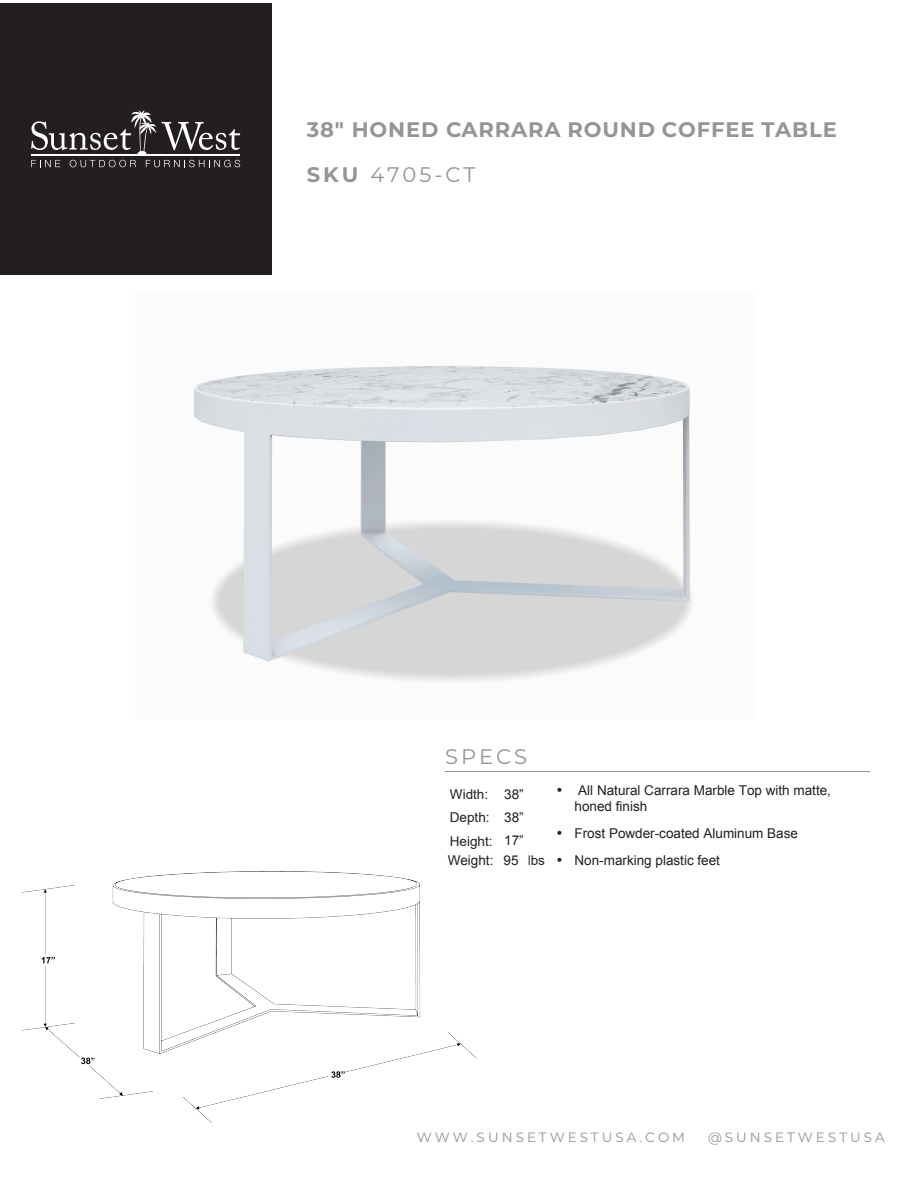
<style>
.page{position:relative;width:918px;height:1188px;background:#fff}
.page>*{position:absolute;margin:0;border:0;box-sizing:border-box;transform-origin:0 0}
.t1{font:700 21px/44.5px "Montserrat";letter-spacing:.04em;color:#939598}
.t2{font:21px "Montserrat";letter-spacing:.145em;color:#939598}
.t3{font:13.5px/16.2px "Arial";color:#221e1f}
.t4{font:13.5px "Montserrat";letter-spacing:.225em;color:#939598}
.t5{font:13.5px/23.4px "Arial";color:#231f20;text-align:justify}
.s1{font-weight:400}
.s2{font-style:inherit}
.s3{color:#231f20}
</style>
<div class="page">
<img style="left:194px;top:365px;width:498px;height:317px">
<hr style="left:445px;top:771px;width:425px;height:1px;background:#939598">
<div style="left:0;top:3px;width:272px;height:272px;background:#231f20"></div>
<svg style="left:31px;top:160px;width:29px;height:7px"></svg>
<svg style="left:70px;top:160px;width:66px;height:7px"></svg>
<svg style="left:146px;top:160px;width:94px;height:7px"></svg>
<hr style="left:31px;top:154px;width:209px;height:2px;background:#fff">
<svg style="left:31px;top:110px;width:209px;height:44px"></svg>
<img style="left:23px;top:872px;width:453px;height:251px">
<h1 class="t1" style="left:307px;top:106px;width:532px">38" HONED CARRARA ROUND COFFEE TABLE<br>SKU <span class="s1">4705-CT</span></h1>
<h1 class="t2" style="left:445px;top:742px;width:84px">SPECS</h1>
<p class="t5" style="left:450px;top:782px;width:75px"><span class="s2">W</span>idth: 38” <span class="s2">D</span>epth: 38” <span class="s2">H</span>eight: 17”</p>
<p class="t3" style="left:448px;top:853px;width:99px">Weight: <span class="s3">95 lbs</span></p>
<p class="t3" style="left:574px;top:782px;width:258px;text-indent:-18px">• All Natural Carrara Marble Top with matte, honed finish</p>
<p class="t3" style="left:556px;top:825px;width:243px">• Frost Powder-coated Aluminum Base</p>
<p class="t3" style="left:556px;top:852px;width:165px">• Non-marking plastic feet</p>
<p class="t4" style="left:417px;top:1128px;width:270px">WWW.SUNSETWESTUSA.COM</p>
<p class="t4" style="left:708px;top:1128px;width:178px">@SUNSETWESTUSA</p>
</div>
